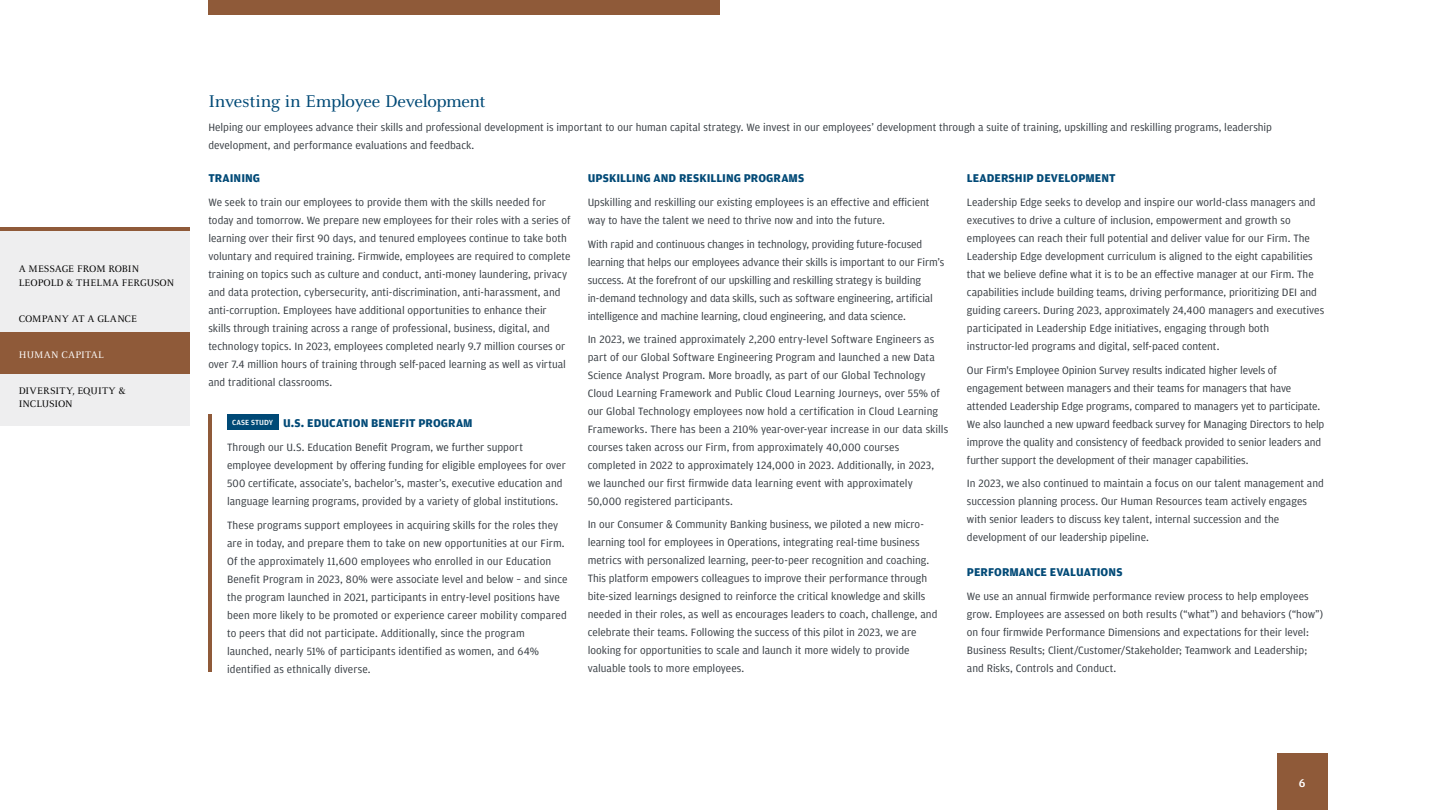
<style>
.page{position:relative;width:1440px;height:810px;background:#fff}
.page>*{position:absolute;margin:0;border:0;box-sizing:border-box;transform-origin:0 0}
.t1{font:18.75px "Celeste OT";letter-spacing:-.02em;color:#004976}
.t2{font:700 12px "Amplitude";letter-spacing:.005em;color:#004976}
.t3{font:500 12px "Amplitude";color:#fff}
.t4{font:11.25px/18px "Amplitude";color:#32383e}
.t5{font:10.5px/13.5px "Celeste OT";color:#000}
.t6{font:10.5px "Celeste OT";letter-spacing:.02em;color:#fff}
.t7{font:500 7.88px "Amplitude";letter-spacing:.01em;color:#fff}
</style>
<div class="page">
<hr style="left:208px;top:414px;width:4px;height:257px;background:#8f5a39">
<div style="left:227px;top:415px;width:51px;height:15px;background:#004976"></div>
<div style="left:0;top:227px;width:190px;height:199px;background:#eeeeef"></div>
<hr style="left:0;top:227px;width:190px;height:4px;background:#8f5a39">
<div style="left:1277px;top:754px;width:51px;height:56px;background:#8f5a39"></div>
<div style="left:208px;top:0;width:512px;height:15px;background:#8f5a39"></div>
<div style="left:0;top:332px;width:190px;height:42px;background:#8f5a39"></div>
<p class="t5" style="left:19px;top:262px;width:157px">A MESSAGE FROM ROBIN<br>LEOPOLD &amp; THELMA FERGUSON</p>
<p class="t5" style="left:19px;top:312px;width:120px">COMPANY AT A GLANCE</p>
<p class="t6" style="left:19px;top:349px;width:87px">HUMAN CAPITAL</p>
<p class="t5" style="left:19px;top:384px;width:108px">DIVERSITY, EQUITY &amp;<br>INCLUSION</p>
<h3 class="t1" style="left:208px;top:91px;width:279px">Investing in Employee Development</h3>
<p class="t4" style="left:208px;top:119px;width:1065px">Helping our employees advance their skills and professional development is important to our human capital strategy. We invest in our employees’ development through a suite of training, upskilling and reskilling programs, leadership development, and performance evaluations and feedback.</p>
<h4 class="t2" style="left:208px;top:171px;width:53px">TRAINING</h4>
<p class="t4" style="left:208px;top:193px;width:364px">We seek to train our employees to provide them with the skills needed for today and tomorrow. We prepare new employees for their roles with a series of learning over their first 90 days, and tenured employees continue to take both voluntary and required training. Firmwide, employees are required to complete training on topics such as culture and conduct, anti-money laundering, privacy and data protection, cybersecurity, anti-discrimination, anti-harassment, and anti-corruption. Employees have additional opportunities to enhance their skills through training across a range of professional, business, digital, and technology topics. In 2023, employees completed nearly 9.7 million courses or over 7.4 million hours of training through self-paced learning as well as virtual and traditional classrooms.</p>
<h5 class="t7" style="left:232px;top:418px;width:42px">CASE STUDY</h5>
<h5 class="t2" style="left:283px;top:417px;width:191px">U.S. EDUCATION BENEFIT PROGRAM</h5>
<p class="t4" style="left:227px;top:439px;width:340px">Through our U.S. Education Benefit Program, we further support employee development by offering funding for eligible employees for over 500 certificate, associate’s, bachelor’s, master’s, executive education and language learning programs, provided by a variety of global institutions.</p>
<p class="t4" style="left:227px;top:516px;width:342px">These programs support employees in acquiring skills for the roles they are in today, and prepare them to take on new opportunities at our Firm.<br>Of the approximately 11,600 employees who enrolled in our Education Benefit Program in 2023, 80% were associate level and below – and since the program launched in 2021, participants in entry-level positions have been more likely to be promoted or experience career mobility compared to peers that did not participate. Additionally, since the program launched, nearly 51% of participants identified as women, and 64% identified as ethnically diverse.</p>
<h4 class="t2" style="left:588px;top:171px;width:218px">UPSKILLING AND RESKILLING PROGRAMS</h4>
<p class="t4" style="left:588px;top:193px;width:343px">Upskilling and reskilling our existing employees is an effective and efficient way to have the talent we need to thrive now and into the future.</p>
<p class="t4" style="left:588px;top:235px;width:358px">With rapid and continuous changes in technology, providing future-focused learning that helps our employees advance their skills is important to our Firm’s success. At the forefront of our upskilling and reskilling strategy is building in-demand technology and data skills, such as software engineering, artificial intelligence and machine learning, cloud engineering, and data science.</p>
<p class="t4" style="left:588px;top:330px;width:362px">In 2023, we trained approximately 2,200 entry-level Software Engineers as part of our Global Software Engineering Program and launched a new Data Science Analyst Program. More broadly, as part of our Global Technology Cloud Learning Framework and Public Cloud Learning Journeys, over 55% of our Global Technology employees now hold a certification in Cloud Learning Frameworks. There has been a 210% year-over-year increase in our data skills courses taken across our Firm, from approximately 40,000 courses completed in 2022 to approximately 124,000 in 2023. Additionally, in 2023, we launched our first firmwide data learning event with approximately 50,000 registered participants.</p>
<p class="t4" style="left:588px;top:516px;width:351px">In our Consumer &amp; Community Banking business, we piloted a new micro&shy;learning tool for employees in Operations, integrating real-time business metrics with personalized learning, peer-to-peer recognition and coaching.<br>This platform empowers colleagues to improve their performance through bite-sized learnings designed to reinforce the critical knowledge and skills needed in their roles, as well as encourages leaders to coach, challenge, and celebrate their teams. Following the success of this pilot in 2023, we are looking for opportunities to scale and launch it more widely to provide valuable tools to more employees.</p>
<h4 class="t2" style="left:967px;top:171px;width:150px">LEADERSHIP DEVELOPMENT</h4>
<p class="t4" style="left:967px;top:193px;width:359px">Leadership Edge seeks to develop and inspire our world-class managers and executives to drive a culture of inclusion, empowerment and growth so employees can reach their full potential and deliver value for our Firm. The Leadership Edge development curriculum is aligned to the eight capabilities that we believe define what it is to be an effective manager at our Firm. The capabilities include building teams, driving performance, prioritizing DEI and guiding careers. During 2023, approximately 24,400 managers and executives participated in Leadership Edge initiatives, engaging through both instructor-led programs and digital, self-paced content.</p>
<p class="t4" style="left:967px;top:361px;width:359px">Our Firm's Employee Opinion Survey results indicated higher levels of engagement between managers and their teams for managers that have attended Leadership Edge programs, compared to managers yet to participate.<br>We also launched a new upward feedback survey for Managing Directors to help improve the quality and consistency of feedback provided to senior leaders and further support the development of their manager capabilities.</p>
<p class="t4" style="left:967px;top:474px;width:358px">In 2023, we also continued to maintain a focus on our talent management and succession planning process. Our Human Resources team actively engages with senior leaders to discuss key talent, internal succession and the development of our leadership pipeline.</p>
<h4 class="t2" style="left:967px;top:566px;width:157px">PERFORMANCE EVALUATIONS</h4>
<p class="t4" style="left:967px;top:588px;width:358px">We use an annual firmwide performance review process to help employees grow. Employees are assessed on both results (“what”) and behaviors (“how”) on four firmwide Performance Dimensions and expectations for their level:<br>Business Results; Client/Customer/Stakeholder; Teamwork and Leadership; and Risks, Controls and Conduct.</p>
<p class="t3" style="left:1299px;top:776px;width:8px">6</p>
</div>
